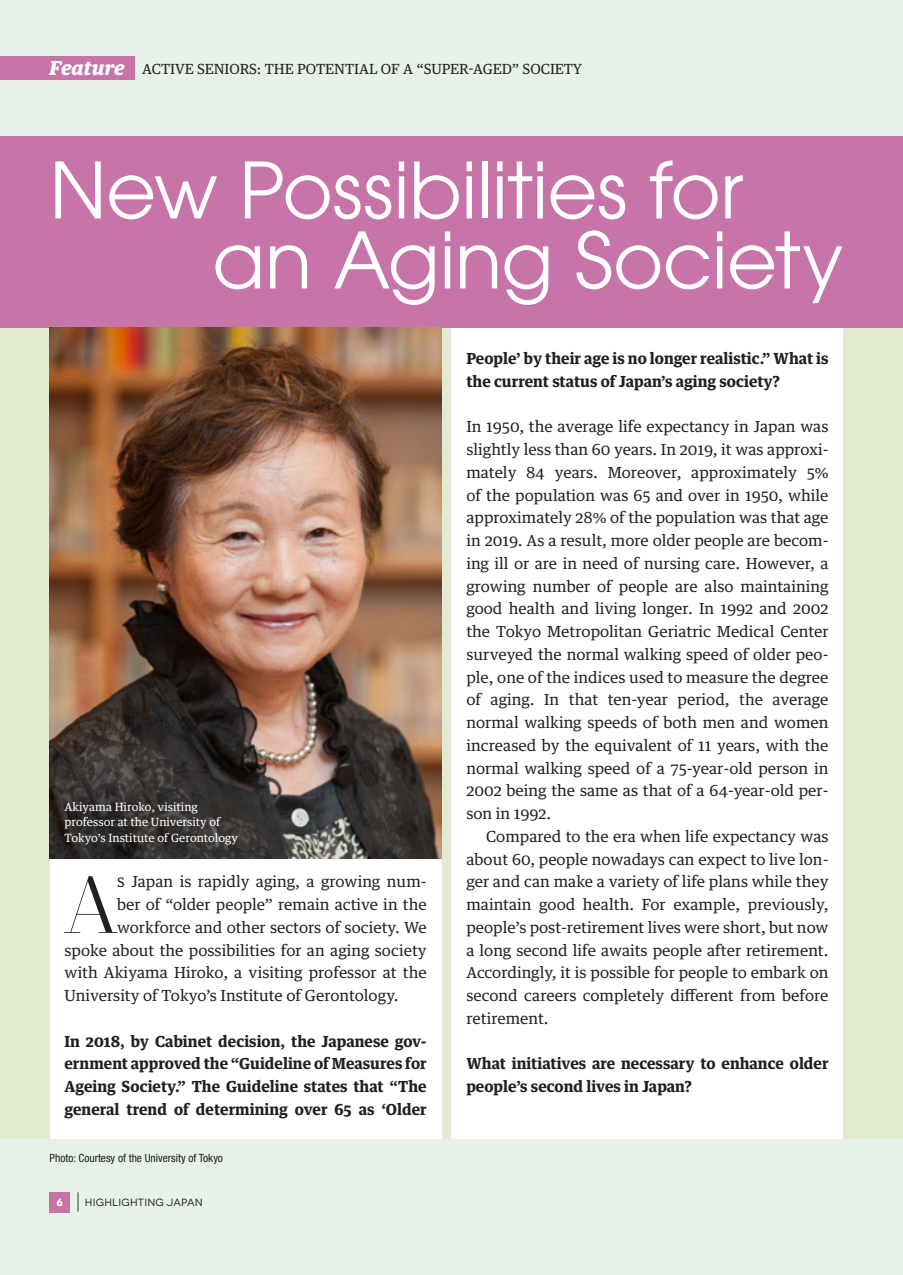
<style>
.page{position:relative;width:903px;height:1275px;background:#e6f1ea}
.page>*{position:absolute;margin:0;border:0;box-sizing:border-box;transform-origin:0 0}
.t1{font:300 80.33px "Prumo Display";color:#231f20}
.t2{font:77px/70px "Avant Garde";letter-spacing:-.005em;color:#fff}
.t3{font:300 22.75px "Novecentowide";color:#231f20}
.t4{font:15.4px/22.8px "Guardian Text Egyp";color:#231f20;text-align:justify}
.t5{font:700 15.4px/22.8px "Guardian Text Egyp";color:#231f20}
.t6{font:14px "Guardian Text Egyp";color:#231f20}
.t7{font:11.38px/15.8px "Guardian Text Egyp";color:#fff}
.t8{font:condensed 11.38px "Helvetica Neue LT Pro";color:#231f20}
.t9{font:10.5px "Novecentowide";letter-spacing:.02em;color:#231f20}
.t10{font:700 10.5px "Novecentowide";color:#fff}
.s1{font-weight:900;font-style:italic;font-size:19.25px;color:#fff}
</style>
<div class="page">
<div style="left:0;top:136px;width:903px;height:1002px;background:#e2ead2"></div>
<div style="left:0;top:136px;width:903px;height:191px;background:#c774a9"></div>
<div style="left:0;top:57px;width:134px;height:23px;background:#c774a9"></div>
<div style="left:50px;top:1192px;width:20px;height:20px;background:#c774a9"></div>
<div style="left:50px;top:328px;width:391px;height:810px;background:#fff"></div>
<div style="left:451px;top:328px;width:392px;height:810px;background:#fff"></div>
<img style="left:50px;top:328px;width:392px;height:530px">
<p class="t6" style="left:50px;top:57px;width:534px"><span class="s1">Feature</span> ACTIVE SENIORS: THE POTENTIAL OF A “SUPER-AGED” SOCIETY</p>
<h2 class="t2" style="left:212px;top:155px;width:633px;text-indent:-163px">New Possibilities for an Aging Society</h2>
<p class="t7" style="left:64px;top:797px;width:175px">Akiyama Hiroko, visiting professor at the University of<br>Tokyo’s Institute of Gerontology</p>
<h1 class="t1" style="left:64px;top:858px;width:54px">A</h1>
<p class="t4" style="left:117px;top:869px;width:311px">s Japan is rapidly aging, a growing num-</p>
<p class="t4" style="left:117px;top:892px;width:311px">ber of “older people” remain active in the</p>
<p class="t4" style="left:117px;top:914px;width:311px">workforce and other sectors of society. We</p>
<p class="t4" style="left:64px;top:937px;width:364px">spoke about the possibilities for an aging society</p>
<p class="t4" style="left:64px;top:960px;width:364px">with Akiyama Hiroko, a visiting professor at the</p>
<p class="t4" style="left:64px;top:983px;width:336px">University of Tokyo’s Institute of Gerontology.</p>
<p class="t5" style="left:64px;top:1028px;width:364px;text-align:justify">In 2018, by Cabinet decision, the Japanese gov&shy;ernment approved the “Guideline of Measures for Ageing Society.” The Guideline states that “The general trend of determining over 65 as ‘Older</p>
<p class="t8" style="left:50px;top:1151px;width:175px">Photo: Courtesy of the University of Tokyo</p>
<h3 class="t3" style="left:76px;top:1189px;width:7px">|</h3>
<p class="t10" style="left:57px;top:1196px;width:8px">6</p>
<p class="t9" style="left:85px;top:1196px;width:119px">HIGHLIGHTING JAPAN</p>
<p class="t5" style="left:466px;top:346px;width:364px">People’ by their age is no longer realistic.” What is the current status of Japan’s aging society?</p>
<p class="t4" style="left:466px;top:414px;width:364px">In 1950, the average life expectancy in Japan was slightly less than 60 years. In 2019, it was approxi&shy;mately 84 years. Moreover, approximately 5% of the population was 65 and over in 1950, while approximately 28% of the population was that age in 2019. As a result, more older people are becom&shy;ing ill or are in need of nursing care. However, a growing number of people are also maintaining good health and living longer. In 1992 and 2002 the Tokyo Metropolitan Geriatric Medical Center surveyed the normal walking speed of older peo&shy;ple, one of the indices used to measure the degree of aging. In that ten-year period, the average normal walking speeds of both men and women increased by the equivalent of 11 years, with the normal walking speed of a 75-year-old person in 2002 being the same as that of a 64-year-old per&shy;son in 1992.</p>
<p class="t4" style="left:466px;top:823px;width:364px;text-indent:20px">Compared to the era when life expectancy was about 60, people nowadays can expect to live lon&shy;ger and can make a variety of life plans while they maintain good health. For example, previously, people’s post-retirement lives were short, but now a long second life awaits people after retirement.<br>Accordingly, it is possible for people to embark on second careers completely different from before retirement.</p>
<p class="t5" style="left:466px;top:1051px;width:364px">What initiatives are necessary to enhance older people’s second lives in Japan?</p>
</div>
